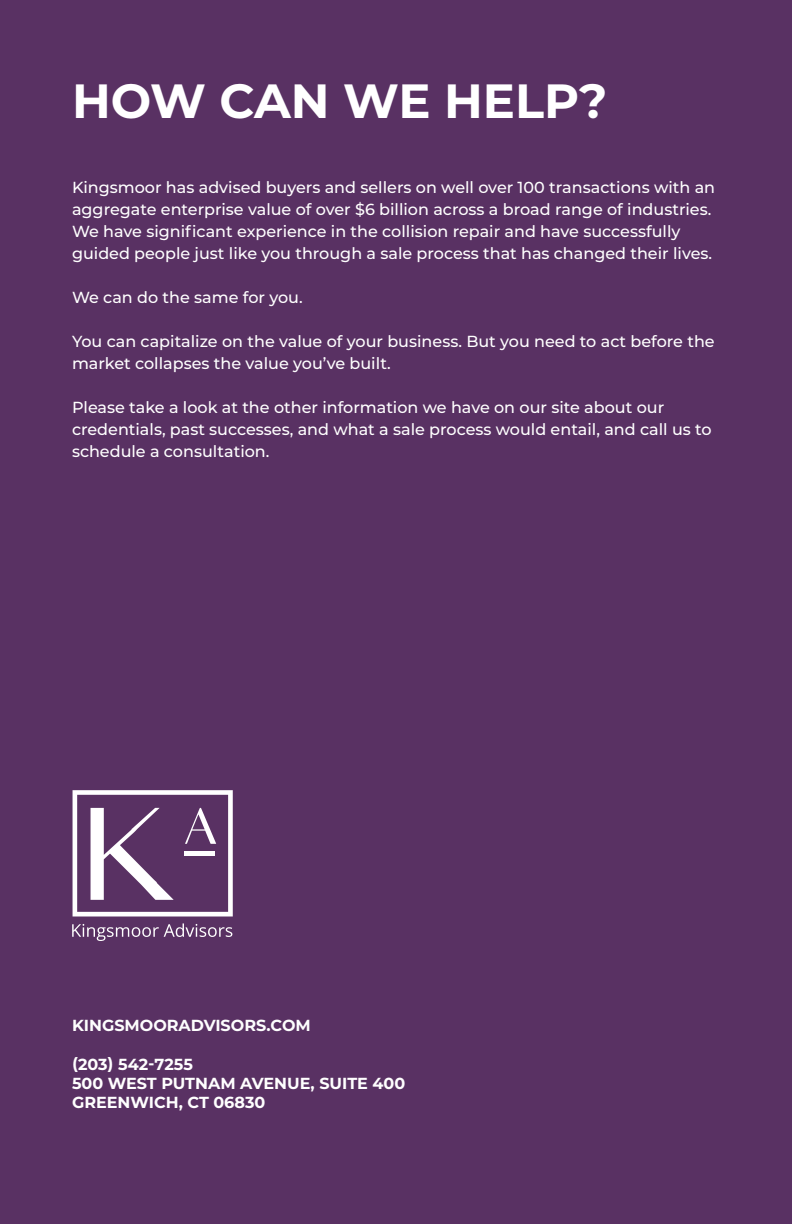
<style>
.page{position:relative;width:792px;height:1224px;background:#593163}
.page>*{position:absolute;margin:0;border:0;box-sizing:border-box;transform-origin:0 0}
.t1{font:700 48px "Montserrat";color:#fff}
.t2{font:500 16px/22px "Montserrat";color:#fff}
.t3{font:700 16px/19.2px "Montserrat";color:#fff}
.t4{font:700 16px "Montserrat";color:#fefefe}
</style>
<div class="page">
<svg style="left:73px;top:790px;width:160px;height:127px"></svg>
<div style="left:185px;top:851px;width:30px;height:5px;background:#fff"></div>
<svg style="left:72px;top:923px;width:160px;height:18px"></svg>
<h1 class="t1" style="left:72px;top:67px;width:537px">HOW CAN WE HELP?</h1>
<p class="t2" style="left:72px;top:175px;width:645px">Kingsmoor has advised buyers and sellers on well over 100 transactions with an aggregate enterprise value of over $6 billion across a broad range of industries.<br>We have significant experience in the collision repair and have successfully guided people just like you through a sale process that has changed their lives.</p>
<p class="t2" style="left:72px;top:285px;width:232px">We can do the same for you.</p>
<p class="t2" style="left:72px;top:329px;width:644px">You can capitalize on the value of your business. But you need to act before the market collapses the value you’ve built.</p>
<p class="t2" style="left:72px;top:395px;width:641px">Please take a look at the other information we have on our site about our credentials, past successes, and what a sale process would entail, and call us to schedule a consultation.</p>
<p class="t4" style="left:72px;top:1014px;width:240px">KINGSMOORADVISORS.COM</p>
<p class="t3" style="left:72px;top:1054px;width:335px">(203) 542-7255<br>500 WEST PUTNAM AVENUE, SUITE 400<br>GREENWICH, CT 06830</p>
</div>
